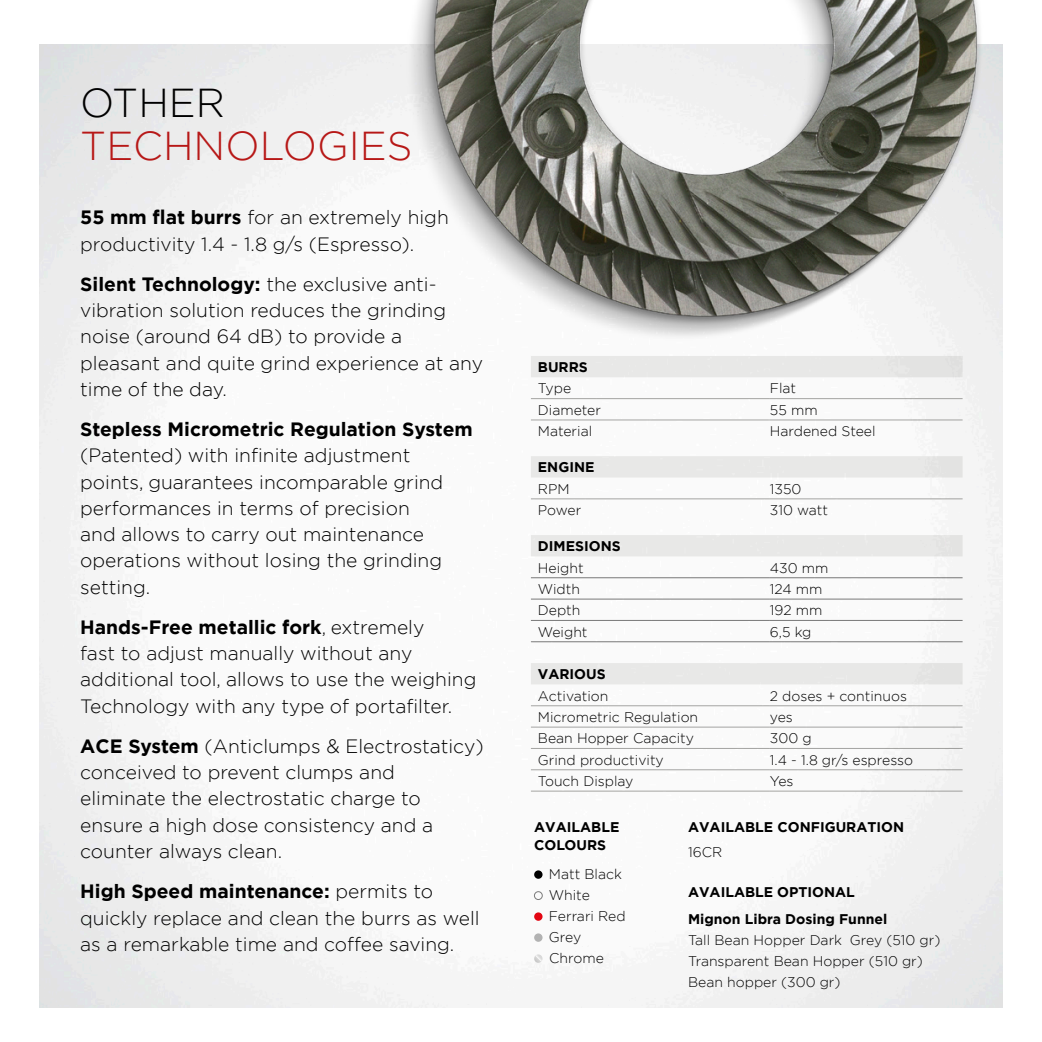
<style>
.page{position:relative;width:1042px;height:1042px;background:#fff}
.page>*{position:absolute;margin:0;border:0;box-sizing:border-box;transform-origin:0 0}
.t1{font:300 40.25px "Gotham";color:#b71817}
.t2{font:300 40.25px "Gotham";color:#000}
.t3{font:300 19.25px/26.2px "Gotham";color:#000}
.t4{font:300 14px "Gotham";color:#000}
.t5{font:700 14px "Gotham";color:#000}
.s1{font-weight:700}
</style>
<div class="page">
<img style="left:306px;top:0;width:697px;height:455px">
<svg style="left:531px;top:356px;width:431px;height:328px"></svg>
<hr style="left:531px;top:398px;width:239px;height:1px;background:#a8a8a6">
<hr style="left:770px;top:398px;width:192px;height:1px;background:#a8a8a6">
<hr style="left:531px;top:420px;width:239px;height:1px;background:#a8a8a6">
<hr style="left:770px;top:420px;width:192px;height:1px;background:#a8a8a6">
<hr style="left:531px;top:498px;width:239px;height:1px;background:#a8a8a6">
<hr style="left:770px;top:498px;width:192px;height:1px;background:#a8a8a6">
<hr style="left:531px;top:705px;width:239px;height:1px;background:#a8a8a6">
<hr style="left:770px;top:705px;width:192px;height:1px;background:#a8a8a6">
<hr style="left:531px;top:727px;width:239px;height:1px;background:#a8a8a6">
<hr style="left:770px;top:727px;width:192px;height:1px;background:#a8a8a6">
<hr style="left:531px;top:748px;width:239px;height:1px;background:#a8a8a6">
<hr style="left:770px;top:748px;width:192px;height:1px;background:#a8a8a6">
<hr style="left:531px;top:769px;width:239px;height:1px;background:#a8a8a6">
<hr style="left:770px;top:769px;width:192px;height:1px;background:#a8a8a6">
<hr style="left:531px;top:791px;width:239px;height:1px;background:#a8a8a6">
<hr style="left:770px;top:791px;width:192px;height:1px;background:#a8a8a6">
<hr style="left:531px;top:577px;width:239px;height:1px;background:#7b7b7b">
<hr style="left:770px;top:577px;width:192px;height:1px;background:#7b7b7b">
<hr style="left:531px;top:599px;width:239px;height:1px;background:#7b7b7b">
<hr style="left:770px;top:599px;width:192px;height:1px;background:#7b7b7b">
<hr style="left:531px;top:620px;width:239px;height:1px;background:#7b7b7b">
<hr style="left:770px;top:620px;width:192px;height:1px;background:#7b7b7b">
<hr style="left:531px;top:641px;width:239px;height:1px;background:#7b7b7b">
<hr style="left:770px;top:641px;width:192px;height:1px;background:#7b7b7b">
<div style="left:534px;top:870px;width:8px;height:9px;background:#000;border-radius:50%"></div>
<div style="left:534px;top:891px;width:8px;height:9px;border:1px solid #7b7b7b;border-radius:50%"></div>
<div style="left:534px;top:912px;width:8px;height:9px;background:#e30612;border-radius:50%"></div>
<div style="left:534px;top:933px;width:8px;height:9px;background:#b2b2b2;border-radius:50%"></div>
<svg style="left:534px;top:954px;width:9px;height:9px"></svg>
<p class="t2" style="left:80px;top:77px;width:146px">OTHER</p>
<p class="t1" style="left:80px;top:121px;width:334px">TECHNOLOGIES</p>
<p class="t3" style="left:80px;top:204px;width:370px"><span class="s1">55 mm flat burrs</span> for an extremely high productivity 1.4 - 1.8 g/s (Espresso).</p>
<p class="t3" style="left:80px;top:270px;width:404px"><span class="s1">Silent Technology:</span> the exclusive anti&shy;vibration solution reduces the grinding noise (around 64 dB) to provide a pleasant and quite grind experience at any time of the day.</p>
<p class="t3" style="left:80px;top:416px;width:394px"><span class="s1">Stepless Micrometric Regulation System </span>(Patented) with infinite adjustment points, guarantees incomparable grind performances in terms of precision<br>and allows to carry out maintenance operations without losing the grinding setting.</p>
<p class="t3" style="left:80px;top:613px;width:398px"><span class="s1">Hands-Free metallic fork</span>, extremely<br>fast to adjust manually without any additional tool, allows to use the weighing Technology with any type of portafilter.</p>
<p class="t3" style="left:80px;top:732px;width:405px"><span class="s1">ACE System</span> (Anticlumps &amp; Electrostaticy) conceived to prevent clumps and eliminate the electrostatic charge to ensure a high dose consistency and a counter always clean.</p>
<p class="t3" style="left:80px;top:878px;width:401px"><span class="s1">High Speed maintenance:</span> permits to quickly replace and clean the burrs as well as a remarkable time and coffee saving.</p>
<p class="t5" style="left:538px;top:358px;width:51px">BURRS</p>
<p class="t4" style="left:538px;top:379px;width:35px">Type</p>
<p class="t4" style="left:770px;top:379px;width:28px">Flat</p>
<p class="t4" style="left:538px;top:401px;width:65px">Diameter</p>
<p class="t4" style="left:770px;top:401px;width:49px">55 mm</p>
<p class="t4" style="left:538px;top:423px;width:56px">Material</p>
<p class="t4" style="left:770px;top:423px;width:107px">Hardened Steel</p>
<p class="t5" style="left:538px;top:458px;width:58px">ENGINE</p>
<p class="t4" style="left:538px;top:480px;width:33px">RPM</p>
<p class="t4" style="left:770px;top:480px;width:33px">1350</p>
<p class="t4" style="left:538px;top:501px;width:45px">Power</p>
<p class="t4" style="left:770px;top:501px;width:60px">310 watt</p>
<p class="t5" style="left:538px;top:537px;width:84px">DIMESIONS</p>
<p class="t4" style="left:538px;top:559px;width:47px">Height</p>
<p class="t4" style="left:770px;top:559px;width:60px">430 mm</p>
<p class="t4" style="left:538px;top:580px;width:44px">Width</p>
<p class="t4" style="left:770px;top:580px;width:54px">124 mm</p>
<p class="t4" style="left:538px;top:601px;width:44px">Depth</p>
<p class="t4" style="left:770px;top:601px;width:54px">192 mm</p>
<p class="t4" style="left:538px;top:623px;width:51px">Weight</p>
<p class="t4" style="left:770px;top:623px;width:43px">6,5 kg</p>
<p class="t5" style="left:538px;top:665px;width:69px">VARIOUS</p>
<p class="t4" style="left:538px;top:687px;width:72px">Activation</p>
<p class="t4" style="left:770px;top:687px;width:139px">2 doses + continuos</p>
<p class="t4" style="left:538px;top:708px;width:162px">Micrometric Regulation</p>
<p class="t4" style="left:770px;top:708px;width:24px">yes</p>
<p class="t4" style="left:538px;top:729px;width:158px">Bean Hopper Capacity</p>
<p class="t4" style="left:770px;top:729px;width:43px">300 g</p>
<p class="t4" style="left:538px;top:751px;width:127px">Grind productivity</p>
<p class="t4" style="left:770px;top:751px;width:145px">1.4 - 1.8 gr/s espresso</p>
<p class="t4" style="left:538px;top:772px;width:97px">Touch Display</p>
<p class="t4" style="left:770px;top:772px;width:25px">Yes</p>
<p class="t5" style="left:534px;top:818px;width:87px">AVAILABLE</p>
<p class="t5" style="left:534px;top:835px;width:73px">COLOURS</p>
<p class="t4" style="left:549px;top:865px;width:74px">Matt Black</p>
<p class="t4" style="left:549px;top:886px;width:42px">White</p>
<p class="t4" style="left:549px;top:907px;width:78px">Ferrari Red</p>
<p class="t4" style="left:549px;top:928px;width:34px">Grey</p>
<p class="t4" style="left:549px;top:949px;width:56px">Chrome</p>
<p class="t5" style="left:688px;top:818px;width:218px">AVAILABLE CONFIGURATION</p>
<p class="t4" style="left:688px;top:843px;width:36px">16CR</p>
<p class="t5" style="left:688px;top:883px;width:168px">AVAILABLE OPTIONAL</p>
<p class="t5" style="left:688px;top:910px;width:201px">Mignon Libra Dosing Funnel</p>
<p class="t4" style="left:688px;top:931px;width:254px">Tall Bean Hopper Dark Grey (510 gr)</p>
<p class="t4" style="left:688px;top:952px;width:236px">Transparent Bean Hopper (510 gr)</p>
<p class="t4" style="left:688px;top:973px;width:154px">Bean hopper (300 gr)</p>
</div>
